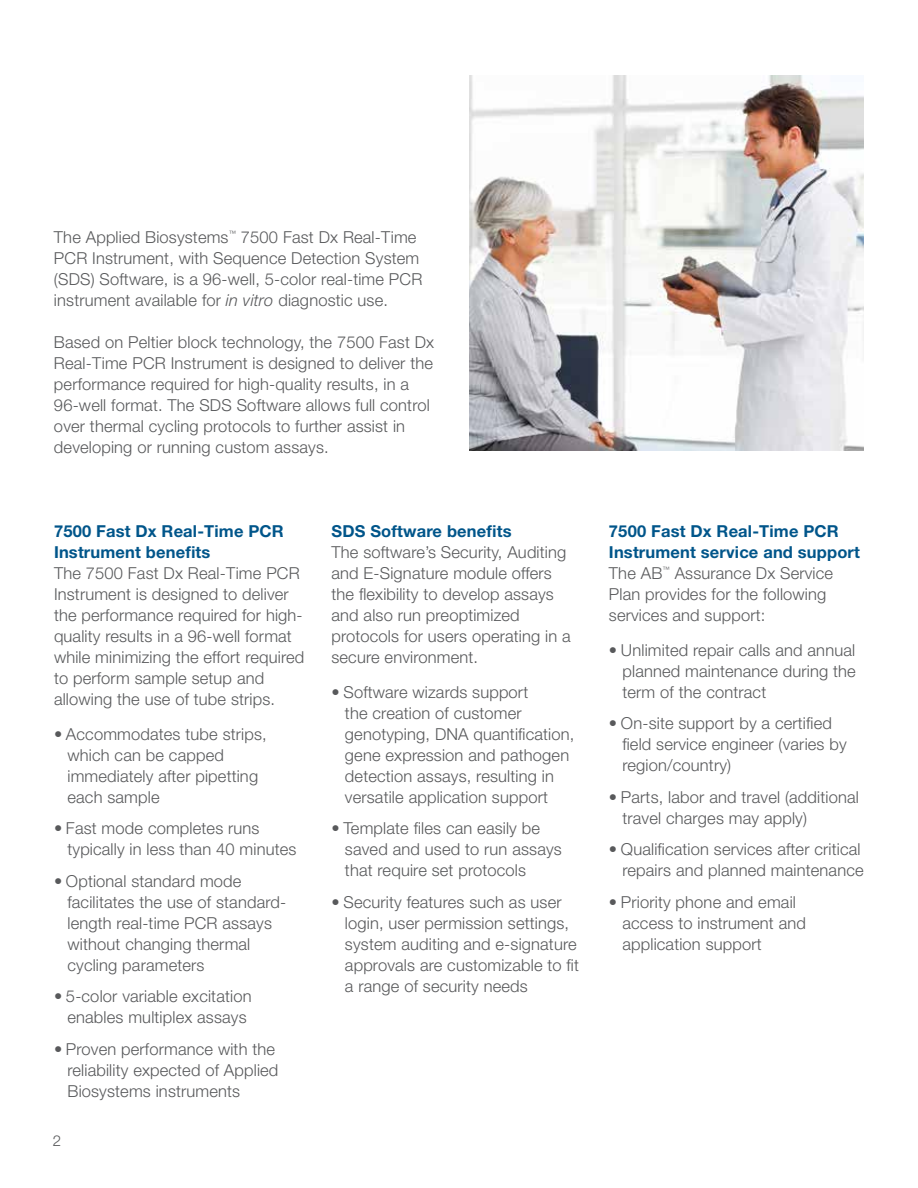
<style>
.page{position:relative;width:918px;height:1188px;background:#fff}
.page>*{position:absolute;margin:0;border:0;box-sizing:border-box;transform-origin:0 0}
.t1{font:300 16.5px/21px "Helvetica Neue LT Std";letter-spacing:.01em;color:#58595b}
.t2{font:700 16.5px/21px "Helvetica Neue LT Std";letter-spacing:.01em;color:#00558a}
.t3{font:300 15px "Helvetica Neue LT Std";color:#58595b}
.t4{font:300 7.35px "Helvetica Neue LT Std";color:#58595b}
.s1{font-style:italic}
</style>
<div class="page">
<img style="left:470px;top:75px;width:394px;height:376px">
<p class="t1" style="left:54px;top:226px;width:176px">The Applied Biosystems</p>
<p class="t4" style="left:229px;top:229px;width:9px">™</p>
<p class="t1" style="left:54px;top:226px;width:370px;text-indent:187px">7500 Fast Dx Real-Time PCR Instrument, with Sequence Detection System (SDS) Software, is a 96-well, 5-color real-time PCR instrument available for <span class="s1">in vitro</span> diagnostic use.</p>
<p class="t1" style="left:54px;top:331px;width:382px">Based on Peltier block technology, the 7500 Fast Dx Real-Time PCR Instrument is designed to deliver the performance required for high-quality results, in a 96-well format. The SDS Software allows full control over thermal cycling protocols to further assist in developing or running custom assays.</p>
<p class="t2" style="left:54px;top:520px;width:231px">7500 Fast Dx Real-Time PCR<br>Instrument benefits</p>
<p class="t1" style="left:54px;top:562px;width:252px">The 7500 Fast Dx Real-Time PCR Instrument is designed to deliver the performance required for high&shy;quality results in a 96-well format while minimizing the effort required to perform sample setup and allowing the use of tube strips.</p>
<p class="t1" style="left:67px;top:723px;width:201px;text-indent:-13px">• Accommodates tube strips, which can be capped immediately after pipetting each sample</p>
<p class="t1" style="left:67px;top:817px;width:230px;text-indent:-13px">• Fast mode completes runs typically in less than 40 minutes</p>
<p class="t1" style="left:67px;top:870px;width:220px;text-indent:-13px">• Optional standard mode facilitates the use of standard&shy;length real-time PCR assays without changing thermal cycling parameters</p>
<p class="t1" style="left:54px;top:985px;width:199px;text-align:center">• 5-color variable excitation enables multiplex assays</p>
<p class="t1" style="left:67px;top:1038px;width:212px;text-indent:-13px">• Proven performance with the reliability expected of Applied<br>Biosystems instruments</p>
<p class="t3" style="left:53px;top:1131px;width:10px">2</p>
<p class="t2" style="left:331px;top:520px;width:182px">SDS Software benefits</p>
<p class="t1" style="left:331px;top:541px;width:241px">The software’s Security, Auditing and E-Signature module offers the flexibility to develop assays and also run preoptimized protocols for users operating in a secure environment.</p>
<p class="t1" style="left:345px;top:681px;width:231px;text-indent:-13px">• Software wizards support<br>the creation of customer genotyping, DNA quantification, gene expression and pathogen detection assays, resulting in versatile application support</p>
<p class="t1" style="left:345px;top:817px;width:218px;text-indent:-13px">• Template files can easily be saved and used to run assays that require set protocols</p>
<p class="t1" style="left:345px;top:891px;width:236px;text-indent:-13px">• Security features such as user login, user permission settings, system auditing and e-signature approvals are customizable to fit a range of security needs</p>
<p class="t2" style="left:609px;top:520px;width:253px">7500 Fast Dx Real-Time PCR<br>Instrument service and support</p>
<p class="t1" style="left:609px;top:562px;width:55px">The AB</p>
<p class="t4" style="left:663px;top:565px;width:9px">™</p>
<p class="t1" style="left:609px;top:562px;width:226px;text-indent:66px">Assurance Dx Service<br>Plan provides for the following services and support:</p>
<p class="t1" style="left:622px;top:639px;width:235px;text-align:justify;text-indent:-13px">• Unlimited repair calls and annual planned maintenance during the term of the contract</p>
<p class="t1" style="left:622px;top:712px;width:226px;text-indent:-13px">• On-site support by a certified field service engineer (varies by region/country)</p>
<p class="t1" style="left:622px;top:786px;width:238px;text-indent:-13px">• Parts, labor and travel (additional travel charges may apply)</p>
<p class="t1" style="left:609px;top:838px;width:256px;text-align:right">• Qualification services after critical repairs and planned maintenance</p>
<p class="t1" style="left:622px;top:891px;width:185px;text-indent:-13px">• Priority phone and email access to instrument and application support</p>
</div>
